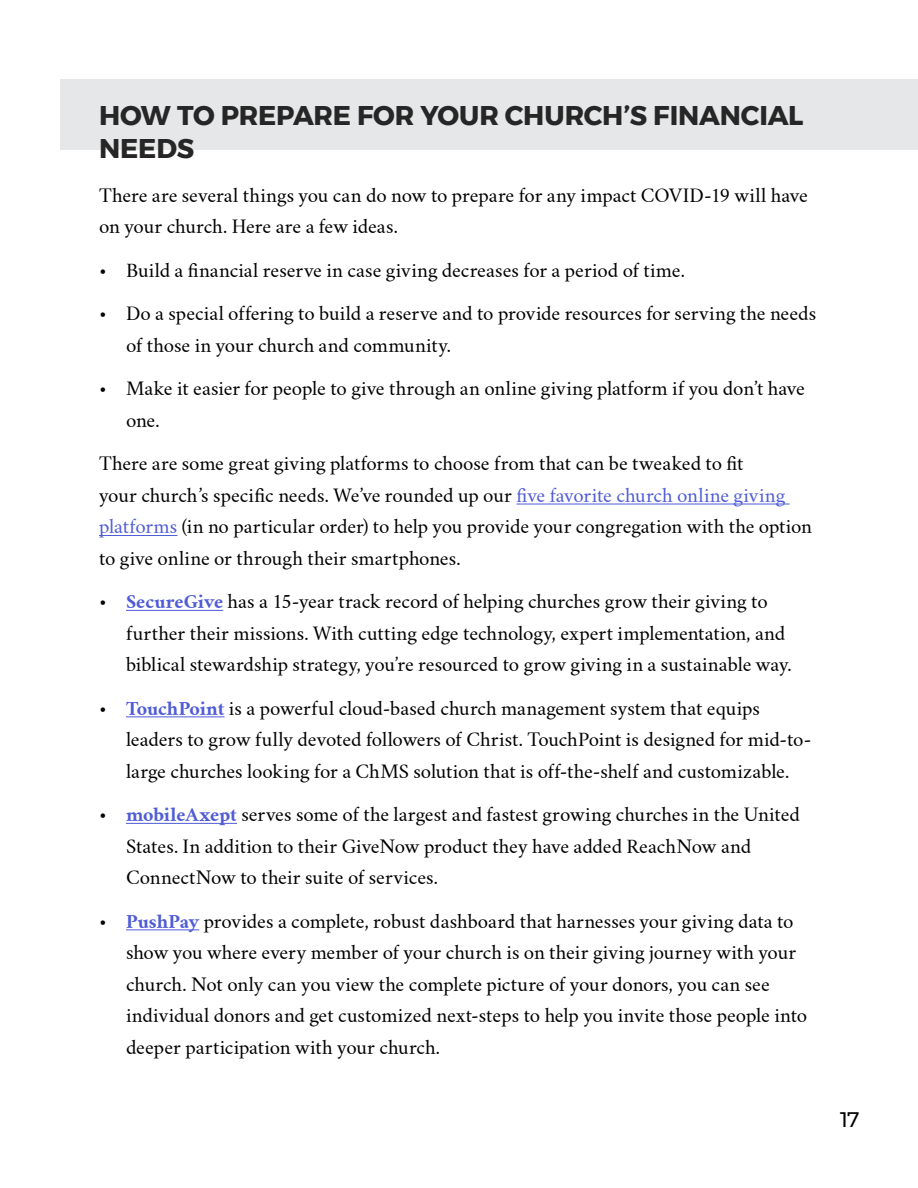
<style>
.page{position:relative;width:918px;height:1188px;background:#fff}
.page>*{position:absolute;margin:0;border:0;box-sizing:border-box;transform-origin:0 0}
.t1{font:700 27px/33px "Montserrat";letter-spacing:-.01em;color:#262626}
.t2{font:21px "Montserrat";color:#000}
.t3{font:18px/31.5px "Crimson Text";letter-spacing:-.005em;color:#000}
.s1{color:#4f5cd6}
.s2{font-weight:700;color:#4f5cd6}
</style>
<div class="page">
<div style="left:60px;top:80px;width:858px;height:70px;background:#e6e7e8"></div>
<hr style="left:516px;top:504px;width:274px;height:1px;background:#4f5cd6">
<hr style="left:99px;top:535px;width:78px;height:1px;background:#4f5cd6">
<hr style="left:126px;top:610px;width:97px;height:1px;background:#4f5cd6">
<hr style="left:126px;top:716px;width:99px;height:1px;background:#4f5cd6">
<hr style="left:126px;top:823px;width:111px;height:1px;background:#4f5cd6">
<hr style="left:126px;top:929px;width:73px;height:1px;background:#4f5cd6">
<h1 class="t1" style="left:99px;top:99px;width:706px">HOW TO PREPARE FOR YOUR CHURCH’S FINANCIAL<br>NEEDS</h1>
<p class="t3" style="left:99px;top:179px;width:710px">There are several things you can do now to prepare for any impact COVID-19 will have on your church. Here are a few ideas.</p>
<p class="t3" style="left:99px;top:254px;width:587px">• Build a financial reserve in case giving decreases for a period of time.</p>
<p class="t3" style="left:126px;top:298px;width:692px;text-indent:-27px">• Do a special offering to build a reserve and to provide resources for serving the needs of those in your church and community.</p>
<p class="t3" style="left:126px;top:373px;width:680px;text-indent:-27px">• Make it easier for people to give through an online giving platform if you don’t have one.</p>
<p class="t3" style="left:99px;top:448px;width:715px">There are some great giving platforms to choose from that can be tweaked to fit<br>your church’s specific needs. We’ve rounded up our <span class="s1">five favorite church online giving platforms</span> (in no particular order) to help you provide your congregation with the option to give online or through their smartphones.</p>
<p class="t3" style="left:126px;top:586px;width:667px;text-indent:-27px">• <span class="s2">SecureGive</span> has a 15-year track record of helping churches grow their giving to further their missions. With cutting edge technology, expert implementation, and biblical stewardship strategy, you’re resourced to grow giving in a sustainable way.</p>
<p class="t3" style="left:126px;top:692px;width:687px;text-indent:-27px">• <span class="s2">TouchPoint</span> is a powerful cloud-based church management system that equips leaders to grow fully devoted followers of Christ. TouchPoint is designed for mid-to&shy;large churches looking for a ChMS solution that is off-the-shelf and customizable.</p>
<p class="t3" style="left:126px;top:799px;width:676px;text-indent:-27px">• <span class="s2">mobileAxept</span> serves some of the largest and fastest growing churches in the United<br>States. In addition to their GiveNow product they have added ReachNow and<br>ConnectNow to their suite of services.</p>
<p class="t3" style="left:126px;top:906px;width:683px;text-indent:-27px">• <span class="s2">PushPay</span> provides a complete, robust dashboard that harnesses your giving data to show you where every member of your church is on their giving journey with your church. Not only can you view the complete picture of your donors, you can see individual donors and get customized next-steps to help you invite those people into deeper participation with your church.</p>
<p class="t2" style="left:840px;top:1104px;width:21px">17</p>
</div>
